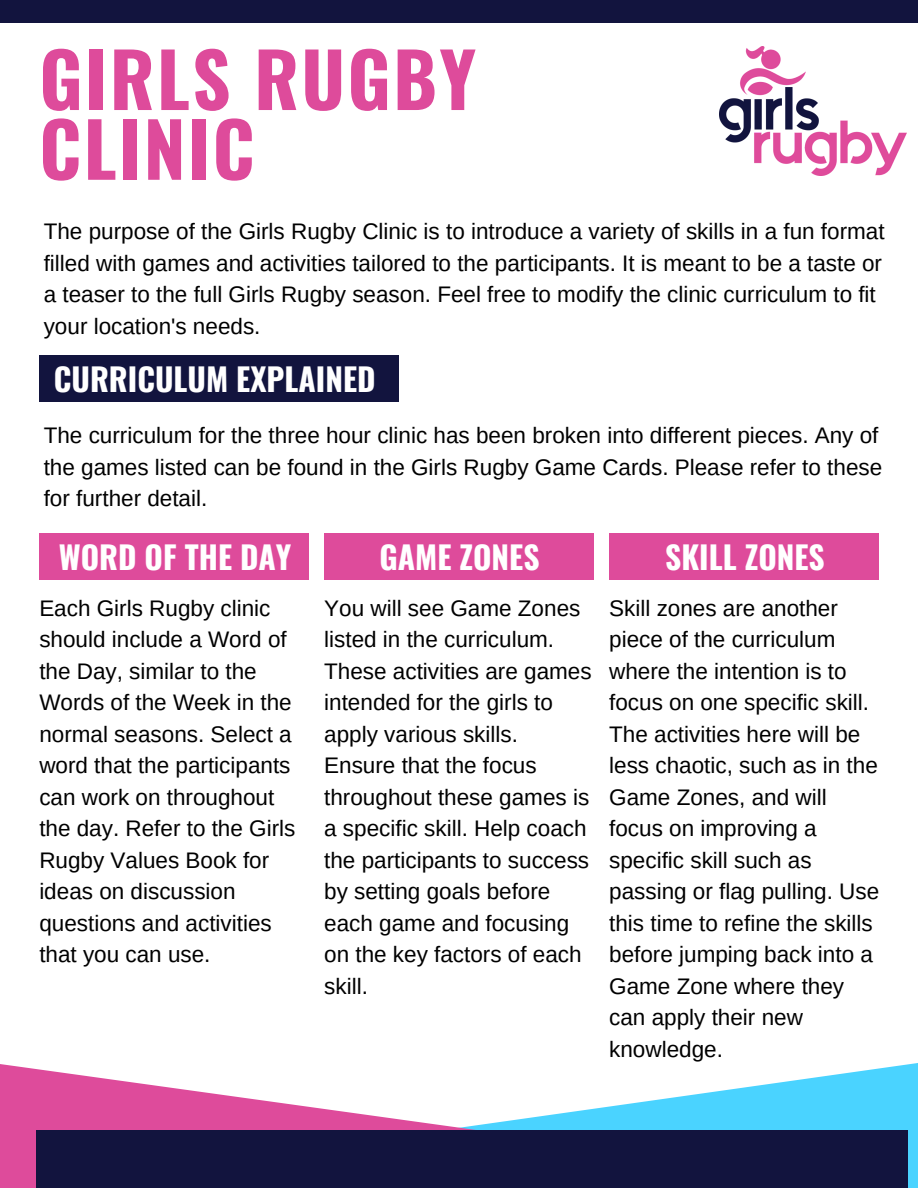
<style>
.page{position:relative;width:918px;height:1188px;background:#fff}
.page>*{position:absolute;margin:0;border:0;box-sizing:border-box;transform-origin:0 0}
.t1{font:700 74.7px "Oswald";letter-spacing:.03em;color:#de4b9b}
.t2{font:700 31.5px "Oswald";color:#fff}
.t3{font:22.5px/31.5px "Arimo";color:#000}
</style>
<div class="page">
<div style="left:896px;top:1063px;width:22px;height:125px;background:#4ad3ff"></div>
<svg style="left:0;top:1064px;width:896px;height:124px"></svg>
<div style="left:36px;top:1131px;width:872px;height:57px;background:#12143e"></div>
<div style="left:0;top:0;width:918px;height:23px;background:#12143e"></div>
<img style="left:719px;top:46px;width:188px;height:130px">
<div style="left:39px;top:355px;width:360px;height:47px;background:#12143e"></div>
<div style="left:39px;top:533px;width:270px;height:47px;background:#de4b9b"></div>
<div style="left:324px;top:533px;width:270px;height:47px;background:#de4b9b"></div>
<div style="left:609px;top:533px;width:270px;height:47px;background:#de4b9b"></div>
<p class="t1" style="left:39px;top:21px;width:438px">GIRLS RUGBY</p>
<p class="t1" style="left:39px;top:91px;width:217px">CLINIC</p>
<p class="t3" style="left:44px;top:216px;width:842px">The purpose of the Girls Rugby Clinic is to introduce a variety of skills in a fun format filled with games and activities tailored to the participants. It is meant to be a taste or a teaser to the full Girls Rugby season. Feel free to modify the clinic curriculum to fit your location's needs.</p>
<p class="t2" style="left:54px;top:355px;width:323px">CURRICULUM EXPLAINED</p>
<p class="t3" style="left:44px;top:419px;width:840px">The curriculum for the three hour clinic has been broken into different pieces. Any of the games listed can be found in the Girls Rugby Game Cards. Please refer to these for further detail.</p>
<p class="t2" style="left:59px;top:533px;width:234px">WORD OF THE DAY</p>
<p class="t2" style="left:379px;top:533px;width:162px">GAME ZONES</p>
<p class="t2" style="left:665px;top:533px;width:161px">SKILL ZONES</p>
<p class="t3" style="left:39px;top:592px;width:258px">Each Girls Rugby clinic should include a Word of the Day, similar to the<br>Words of the Week in the normal seasons. Select a word that the participants can work on throughout the day. Refer to the Girls<br>Rugby Values Book for ideas on discussion questions and activities that you can use.</p>
<p class="t3" style="left:324px;top:592px;width:269px">You will see Game Zones listed in the curriculum.<br>These activities are games intended for the girls to apply various skills.<br>Ensure that the focus throughout these games is a specific skill. Help coach the participants to success by setting goals before each game and focusing on the key factors of each skill.</p>
<p class="t3" style="left:609px;top:592px;width:271px">Skill zones are another piece of the curriculum where the intention is to focus on one specific skill.<br>The activities here will be less chaotic, such as in the<br>Game Zones, and will focus on improving a specific skill such as passing or flag pulling. Use this time to refine the skills before jumping back into a<br>Game Zone where they can apply their new knowledge.</p>
</div>
